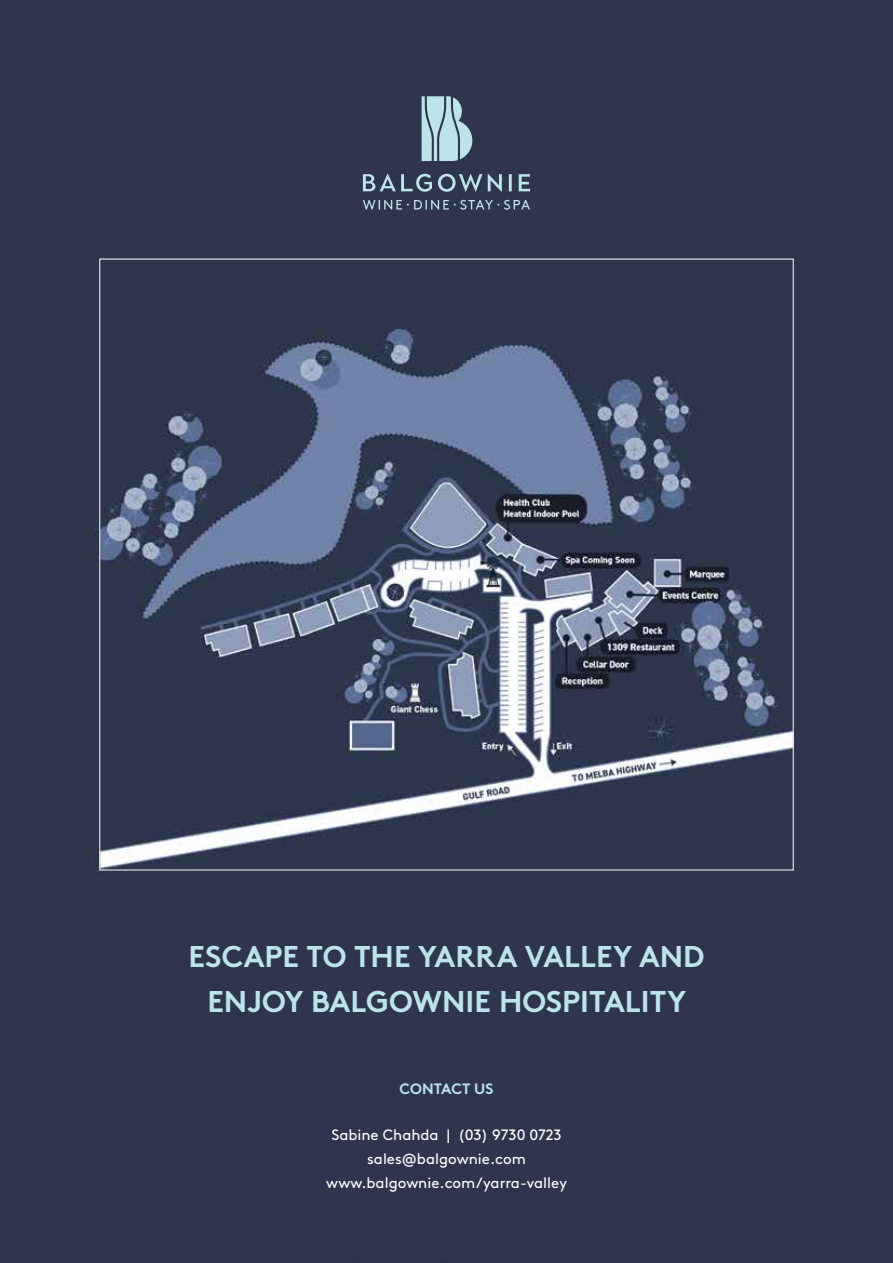
<style>
.page{position:relative;width:893px;height:1263px;background:#fff}
.page>*{position:absolute;margin:0;border:0;box-sizing:border-box;transform-origin:0 0}
.t1{font:700 30px/45px "Brown Std";color:#bce4e9;text-align:center}
.t2{font:15px/24px "Brown Std";color:#fff;text-align:center}
.t3{font:700 15px "Brown Std";color:#bce4e9}
</style>
<div class="page">
<img style="left:0;top:0;width:893px;height:1263px">
<svg style="left:363px;top:96px;width:167px;height:114px;background:#4b586c"></svg>
<h1 class="t1" style="left:188px;top:933px;width:518px">ESCAPE TO THE YARRA VALLEY AND<br>ENJOY BALGOWNIE HOSPITALITY</h1>
<p class="t3" style="left:400px;top:1079px;width:95px">CONTACT US</p>
<p class="t2" style="left:326px;top:1123px;width:242px">Sabine Chahda | (03) 9730 0723 sales@balgownie.com www.balgownie.com/yarra-valley</p>
</div>
